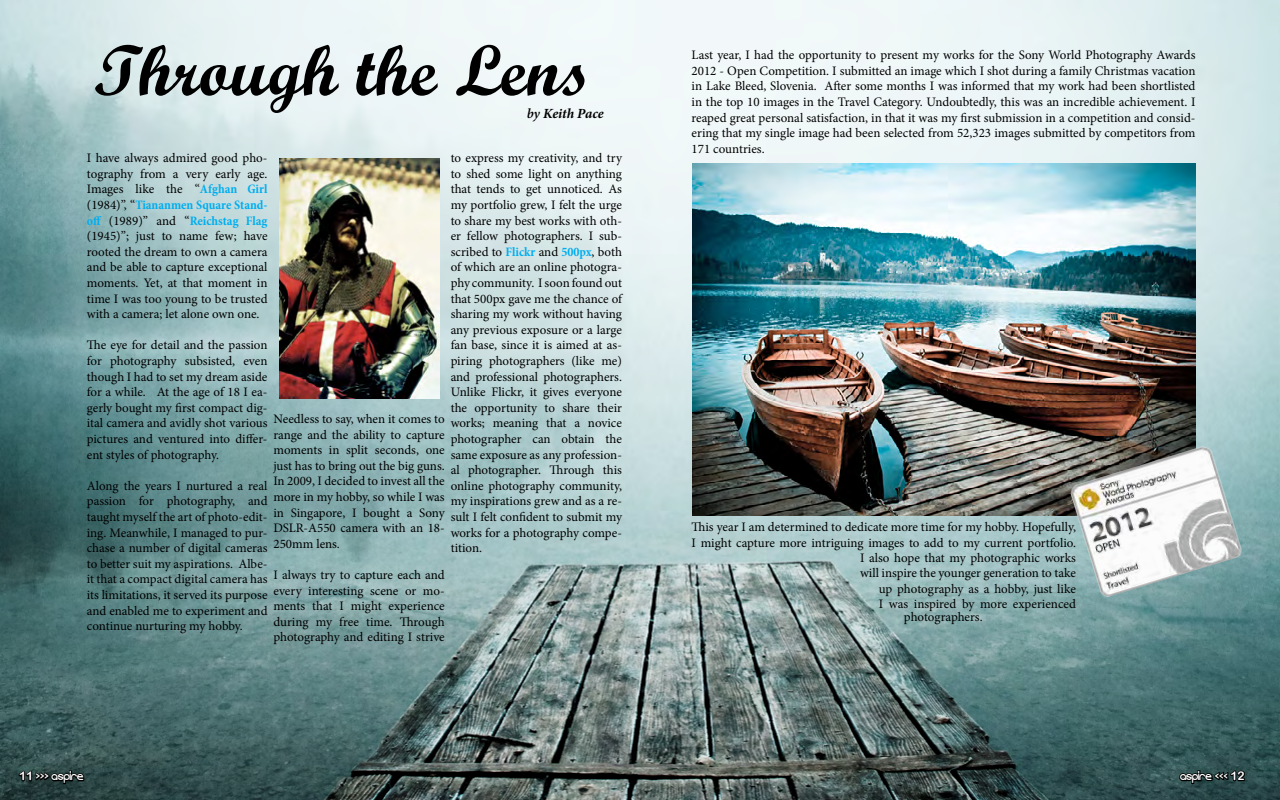
<style>
.page{position:relative;width:1280px;height:800px;background:#fff}
.page>*{position:absolute;margin:0;border:0;box-sizing:border-box;transform-origin:0 0}
.t1{font:72px "Script MT Bold";color:#000}
.t2{font:italic 700 14px "Minion Pro";letter-spacing:-.005em;color:#000}
.t3{font:13px/15.6px "Minion Pro";letter-spacing:-.005em;color:#000;text-align:justify}
.t4{font:12px "Evolution";color:#fff}
.s1{font-weight:700;font-stretch:condensed;color:#00aeef}
.s2{font-weight:600}
.s3{font-family:"Arial Rounded MT Bold"}
.s4{font-family:"Agency FB";font-weight:700}
</style>
<div class="page">
<img style="left:0;top:0;width:1280px;height:800px">
<img style="left:280px;top:159px;width:159px;height:240px">
<img style="left:692px;top:163px;width:503px;height:353px">
<img style="left:1044px;top:422px;width:225px;height:183px">
<svg style="left:17px;top:769px;width:68px;height:16px"></svg>
<svg style="left:1178px;top:769px;width:69px;height:16px"></svg>
<h1 class="t1" style="left:94px;top:26px;width:498px">Through the Lens</h1>
<p class="t3" style="left:87px;top:150px;width:182px">I have always admired good pho&shy;tography from a very early age.<br>Images like the “<span class="s1">Afghan Girl </span>(1984)”, “<span class="s1">Tiananmen Square Stand&shy;off</span> (1989)” and “<span class="s1">Reichstag Flag </span>(1945)”; just to name few; have rooted the dream to own a camera and be able to capture exceptional moments. Yet, at that moment in time I was too young to be trusted with a camera; let alone own one.</p>
<p class="t3" style="left:87px;top:337px;width:182px">The eye for detail and the passion for photography subsisted, even though I had to set my dream aside for a while. At the age of 18 I ea&shy;gerly bought my first compact dig&shy;ital camera and avidly shot various pictures and ventured into differ&shy;ent styles of photography.</p>
<p class="t3" style="left:87px;top:478px;width:182px">Along the years I nurtured a real passion for photography, and taught myself the art of photo-edit&shy;ing. Meanwhile, I managed to pur&shy;chase a number of digital cameras to better suit my aspirations. Albe&shy;it that a compact digital camera has its limitations, it served its purpose and enabled me to experiment and continue nurturing my hobby.</p>
<p class="t2" style="left:527px;top:104px;width:79px"><span class="s2">by</span> Keith Pace</p>
<p class="t3" style="left:451px;top:150px;width:173px">to express my creativity, and try to shed some light on anything that tends to get unnoticed. As my portfolio grew, I felt the urge to share my best works with oth&shy;er fellow photographers. I sub&shy;scribed to <span class="s1">Flickr</span> and <span class="s1">500px</span>, both of which are an online photogra&shy;phy community. I soon found out that 500px gave me the chance of sharing my work without having any previous exposure or a large fan base, since it is aimed at as&shy;piring photographers (like me) and professional photographers.<br>Unlike Flickr, it gives everyone the opportunity to share their works; meaning that a novice photographer can obtain the same exposure as any profession&shy;al photographer. Through this online photography community, my inspirations grew and as a re&shy;sult I felt confident to submit my works for a photography compe&shy;tition.</p>
<p class="t3" style="left:273px;top:411px;width:173px">Needless to say, when it comes to range and the ability to capture moments in split seconds, one just has to bring out the big guns.<br>In 2009, I decided to invest all the more in my hobby, so while I was in Singapore, I bought a Sony DSLR-A550 camera with an 18- 250mm lens.</p>
<p class="t3" style="left:273px;top:567px;width:173px">I always try to capture each and every interesting scene or mo&shy;ments that I might experience during my free time. Through photography and editing I strive</p>
<p class="t3" style="left:692px;top:47px;width:505px">Last year, I had the opportunity to present my works for the Sony World Photography Awards 2012 - Open Competition. I submitted an image which I shot during a family Christmas vacation in Lake Bleed, Slovenia. After some months I was informed that my work had been shortlisted in the top 10 images in the Travel Category. Undoubtedly, this was an incredible achievement. I reaped great personal satisfaction, in that it was my first submission in a competition and consid&shy;ering that my single image had been selected from 52,323 images submitted by competitors from 171 countries.</p>
<p class="t3" style="left:692px;top:519px;width:386px">This year I am determined to dedicate more time for my hobby. Hopefully,<br>I might capture more intriguing images to add to my current portfolio.</p>
<p class="t3" style="left:860px;top:550px;width:218px;text-align:right">I also hope that my photographic works will inspire the younger generation to take up photography as a hobby, just like<br>I was inspired by more experienced</p>
<p class="t3" style="left:904px;top:609px;width:80px">photographers.</p>
<p class="t4" style="left:19px;top:769px;width:66px"><span class="s3">11</span> <span class="s4">&gt;&gt;&gt;</span> aspire</p>
<p class="t4" style="left:1180px;top:769px;width:66px">aspire <span class="s4">&lt;&lt;&lt;</span> <span class="s3">12</span></p>
</div>
